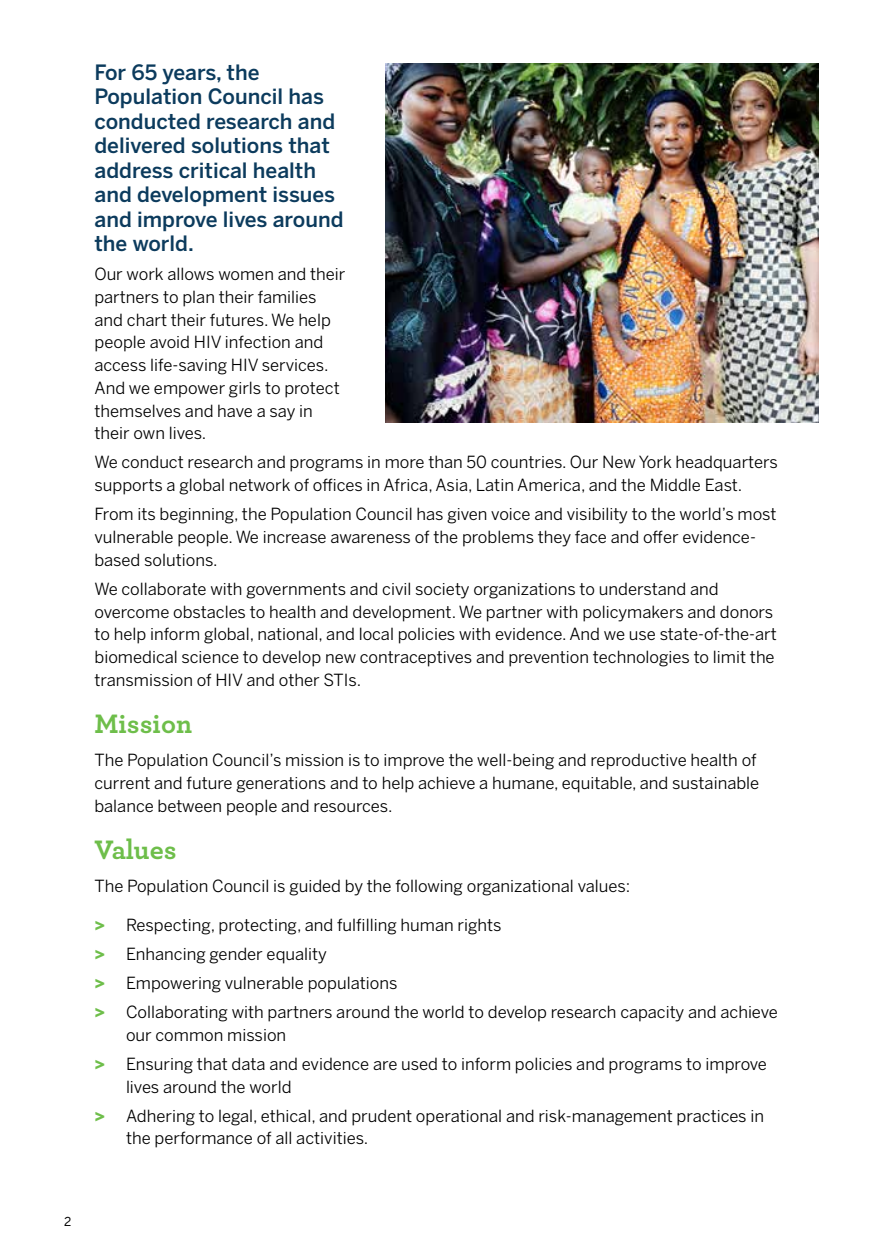
<style>
.page{position:relative;width:882px;height:1260px;background:#fff}
.page>*{position:absolute;margin:0;border:0;box-sizing:border-box;transform-origin:0 0}
.t1{font:700 28px "Archer";color:#6ebe4a}
.t2{font:500 21px/24.5px "Benton Sans";color:#0c3b5d}
.t3{font:16.62px/22.8px "Benton Sans";color:#000}
.t4{font:12.25px "Benton Sans";color:#000}
.s1{font-weight:900;color:#6ebe4a}
</style>
<div class="page">
<img style="left:386px;top:63px;width:433px;height:359px">
<p class="t2" style="left:94px;top:60px;width:251px">For 65 years, the<br>Population Council has conducted research and delivered solutions that address critical health and development issues and improve lives around the world.</p>
<p class="t3" style="left:94px;top:263px;width:253px">Our work allows women and their partners to plan their families and chart their futures. We help people avoid HIV infection and access life-saving HIV services.<br>And we empower girls to protect themselves and have a say in their own lives.</p>
<p class="t3" style="left:94px;top:451px;width:685px">We conduct research and programs in more than 50 countries. Our New York headquarters supports a global network of offices in Africa, Asia, Latin America, and the Middle East.</p>
<p class="t3" style="left:94px;top:503px;width:684px">From its beginning, the Population Council has given voice and visibility to the world’s most vulnerable people. We increase awareness of the problems they face and offer evidence&shy;based solutions.</p>
<p class="t3" style="left:94px;top:577px;width:684px">We collaborate with governments and civil society organizations to understand and overcome obstacles to health and development. We partner with policymakers and donors to help inform global, national, and local policies with evidence. And we use state-of-the-art biomedical science to develop new contraceptives and prevention technologies to limit the transmission of HIV and other STIs.</p>
<h1 class="t1" style="left:94px;top:702px;width:99px">Mission</h1>
<p class="t3" style="left:94px;top:749px;width:666px">The Population Council’s mission is to improve the well-being and reproductive health of current and future generations and to help achieve a humane, equitable, and sustainable balance between people and resources.</p>
<h1 class="t1" style="left:94px;top:828px;width:84px">Values</h1>
<p class="t3" style="left:94px;top:875px;width:537px">The Population Council is guided by the following organizational values:</p>
<p class="t3" style="left:94px;top:910px;width:685px;line-height:29.1px"><span class="s1">&gt;</span> Respecting, protecting, and fulfilling human rights<br><span class="s1">&gt;</span> Enhancing gender equality<br><span class="s1">&gt;</span> Empowering vulnerable populations<br><span class="s1">&gt;</span> Collaborating with partners around the world to develop research capacity and achieve</p>
<p class="t3" style="left:94px;top:1020px;width:674px;line-height:29.1px;text-indent:32px">our common mission<br><span class="s1">&gt;</span> Ensuring that data and evidence are used to inform policies and programs to improve</p>
<p class="t3" style="left:94px;top:1072px;width:671px;line-height:29.1px;text-indent:32px">lives around the world<br><span class="s1">&gt;</span> Adhering to legal, ethical, and prudent operational and risk-management practices in</p>
<p class="t3" style="left:126px;top:1127px;width:244px">the performance of all activities.</p>
<p class="t4" style="left:64px;top:1215px;width:9px">2</p>
</div>
